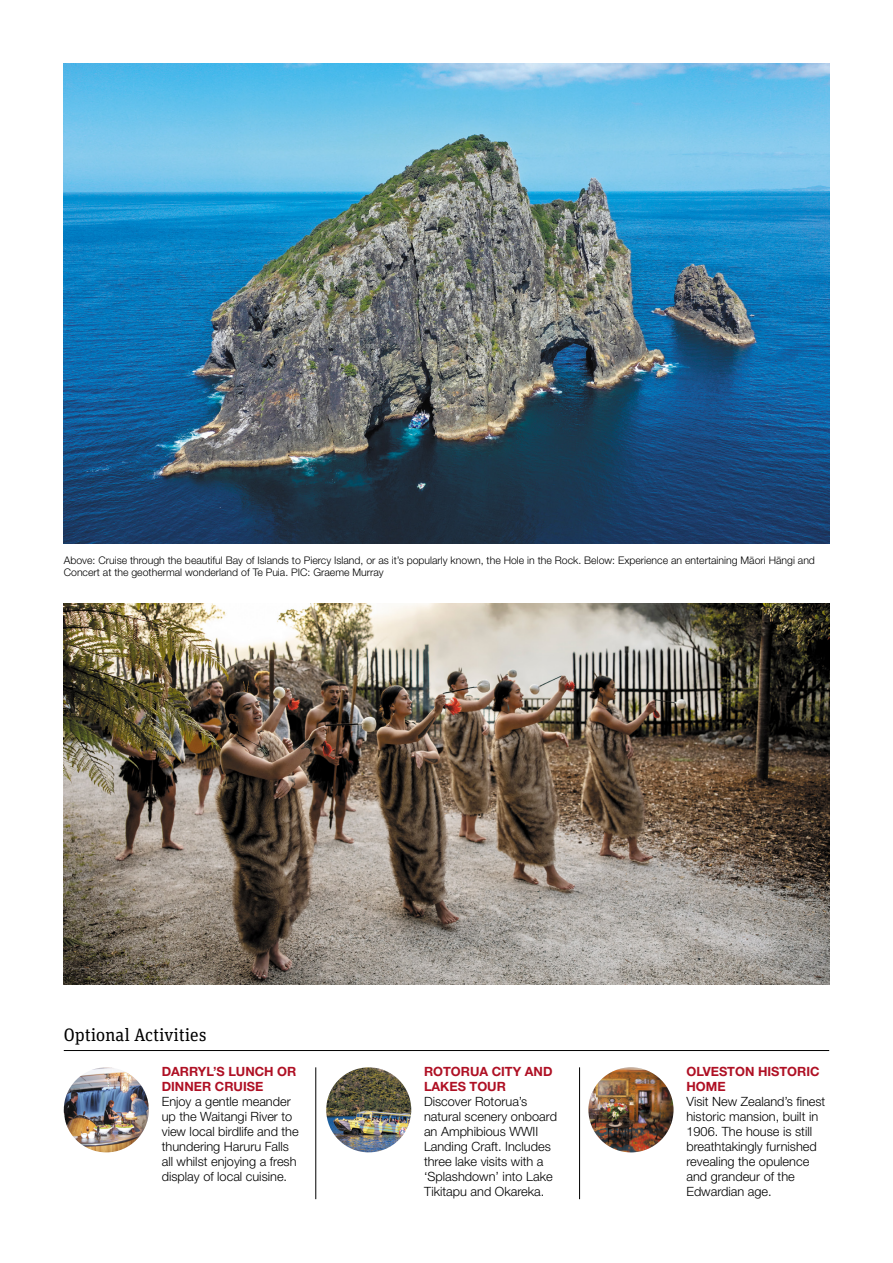
<style>
.page{position:relative;width:893px;height:1263px;background:#fff}
.page>*{position:absolute;margin:0;border:0;box-sizing:border-box;transform-origin:0 0}
.t1{font:18px "Unit Slab OT";color:#000}
.Body_Text{font:300 12.75px/15px "Helvetica Neue LT Pro";color:#000}
.Sub_Heads{font:700 12.75px/15px "Helvetica Neue LT Pro";color:#af1024}
.t2{font:300 10.5px/12px "Helvetica Neue LT Pro";color:#000}
</style>
<div class="page">
<img style="left:588px;top:1067px;width:85px;height:85px;border-radius:43px">
<img style="left:64px;top:603px;width:765px;height:382px">
<img style="left:326px;top:1067px;width:85px;height:85px;border-radius:43px">
<img style="left:64px;top:1067px;width:85px;height:85px;border-radius:43px">
<hr style="left:315px;top:1067px;width:1px;height:132px;background:#000">
<hr style="left:579px;top:1067px;width:1px;height:132px;background:#000">
<hr style="left:64px;top:1050px;width:765px;height:1px;background:#000">
<img style="left:64px;top:64px;width:765px;height:479px">
<p class="t2" style="left:64px;top:554px;width:753px">Above: Cruise through the beautiful Bay of Islands to Piercy Island, or as it’s popularly known, the Hole in the Rock. Below: Experience an entertaining Māori Hāngi and<br>Concert at the geothermal wonderland of Te Puia. PIC: Graeme Murray</p>
<p class="t1" style="left:64px;top:1023px;width:144px">Optional Activities</p>
<p class="Sub_Heads" style="left:162px;top:1064px;width:136px">DARRYL’S LUNCH OR<br>DINNER CRUISE</p>
<p class="Body_Text" style="left:162px;top:1094px;width:138px">Enjoy a gentle meander up the Waitangi River to view local birdlife and the thundering Haruru Falls all whilst enjoying a fresh display of local cuisine.</p>
<p class="Sub_Heads" style="left:424px;top:1064px;width:130px">ROTORUA CITY AND</p>
<p class="Sub_Heads" style="left:424px;top:1079px;width:83px">LAKES TOUR</p>
<p class="Body_Text" style="left:424px;top:1094px;width:134px">Discover Rotorua’s natural scenery onboard an Amphibious WWII<br>Landing Craft. Includes three lake visits with a ‘Splashdown’ into Lake<br>Tikitapu and Okareka.</p>
<p class="Sub_Heads" style="left:686px;top:1064px;width:135px">OLVESTON HISTORIC<br>HOME</p>
<p class="Body_Text" style="left:686px;top:1094px;width:140px">Visit New Zealand’s finest historic mansion, built in<br>1906. The house is still breathtakingly furnished revealing the opulence and grandeur of the<br>Edwardian age.</p>
</div>
